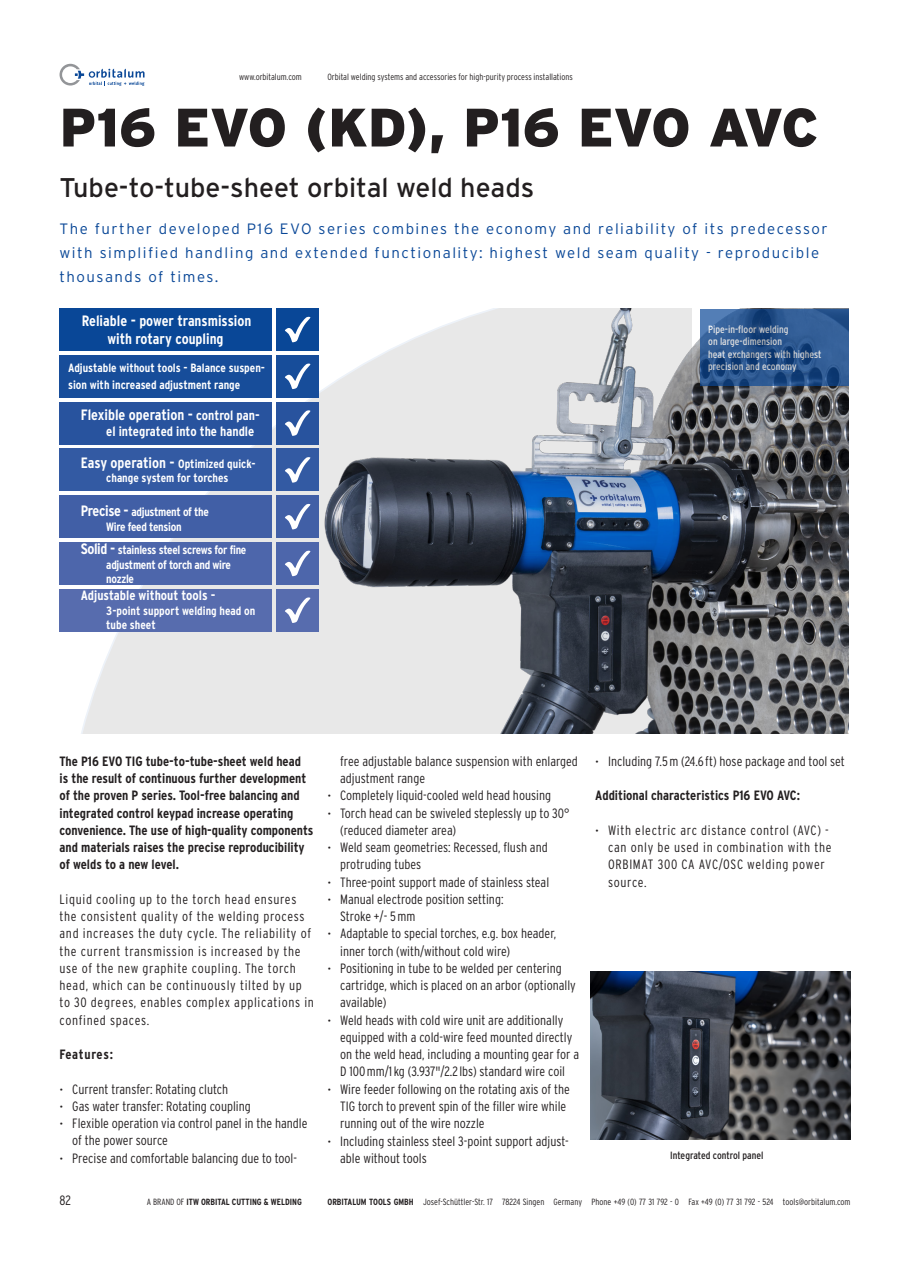
<style>
.page{position:relative;width:910px;height:1280px;background:#fff}
.page>*{position:absolute;margin:0;border:0;box-sizing:border-box;transform-origin:0 0}
.Sonderseite__Header_1{font:900 54px "Interstate";letter-spacing:-.01em;color:#231f20}
.Sonderseite__Header_2{font:27px "Interstate";color:#231f20}
.Sonderseite__Intro{font:300 15px/24px "Interstate";letter-spacing:.1em;color:#094797}
.Sonderseite__Grund{font:700 condensed 15px/18px "Interstate";color:#fff;text-align:center}
.Sonderseite__Grund-2{font:300 condensed 13.5px/17.2px "Interstate";color:#231f20}
.Sonderseite__Grund-3{font:300 condensed 13.5px/17.2px "Interstate";letter-spacing:.05em;color:#231f20}
.Sonderseite__Grund-4{font:700 condensed 13.5px/17.2px "Interstate";color:#231f20}
.Sonderseite__Grund-5{font:700 condensed 13.5px "Interstate";color:#fff}
.Sonderseite__Grund-6{font:700 condensed 13.5px "Interstate";letter-spacing:.045em;color:#231f20}
.Sonderseite__Grund-7{font:700 condensed 12px/14.4px "Interstate";letter-spacing:-.005em;color:#fff;text-align:center}
.Sonderseite__Grund-8{font:700 condensed 12px/14.4px "Interstate";letter-spacing:-.025em;color:#fff;text-align:center}
.t1{font:condensed 10.5px/12.6px "Interstate";color:#fff}
.Legende__zentriert{font:condensed 10.5px "Interstate";color:#231f20}
.t2{font:300 condensed 9px "Interstate";color:#231f20}
.t3{font:700 condensed 9px "Interstate";color:#231f20}
.s1{font-size:13.5px}
.s2{font-size:15px}
.s3{font-size:12px}
.s4{font-weight:300}
.s5{font-weight:700}
</style>
<div class="page">
<svg style="left:60px;top:64px;width:85px;height:22px"></svg>
<img style="left:492px;top:308px;width:356px;height:425px">
<svg style="left:62px;top:309px;width:629px;height:424px;background:#a3a9b1"></svg>
<svg style="left:700px;top:309px;width:148px;height:76px;background:#29548d"></svg>
<div style="left:60px;top:308px;width:212px;height:43px;background:#094797"></div>
<div style="left:276px;top:308px;width:43px;height:43px;background:#094797"></div>
<svg style="left:285px;top:316px;width:26px;height:27px"></svg>
<div style="left:60px;top:355px;width:212px;height:43px;background:#174d9a"></div>
<div style="left:60px;top:402px;width:212px;height:42px;background:#28539e"></div>
<div style="left:60px;top:449px;width:212px;height:42px;background:#335aa3"></div>
<div style="left:60px;top:495px;width:212px;height:43px;background:#415fa6"></div>
<div style="left:60px;top:542px;width:212px;height:43px;background:#4d66ab"></div>
<div style="left:60px;top:589px;width:212px;height:42px;background:#576cae"></div>
<div style="left:276px;top:355px;width:43px;height:43px;background:#174d9a"></div>
<svg style="left:285px;top:363px;width:26px;height:26px"></svg>
<div style="left:276px;top:402px;width:43px;height:42px;background:#28539e"></div>
<svg style="left:285px;top:410px;width:26px;height:26px"></svg>
<div style="left:276px;top:449px;width:43px;height:42px;background:#335aa3"></div>
<svg style="left:285px;top:457px;width:26px;height:26px"></svg>
<div style="left:276px;top:495px;width:43px;height:43px;background:#415fa6"></div>
<svg style="left:285px;top:504px;width:26px;height:26px"></svg>
<div style="left:276px;top:542px;width:43px;height:43px;background:#4d66ab"></div>
<svg style="left:285px;top:550px;width:26px;height:26px"></svg>
<div style="left:276px;top:589px;width:43px;height:42px;background:#576cae"></div>
<svg style="left:285px;top:597px;width:26px;height:26px"></svg>
<img style="left:590px;top:971px;width:261px;height:168px">
<p class="t2" style="left:239px;top:71px;width:64px">www.orbitalum.com</p>
<p class="t2" style="left:327px;top:71px;width:247px">Orbital welding systems and accessories for high-purity process installations</p>
<p class="Sonderseite__Header_1" style="left:60px;top:97px;width:760px">P16 EVO (KD), P16 EVO AVC</p>
<p class="Sonderseite__Header_2" style="left:60px;top:172px;width:476px">Tube-to-tube-sheet orbital weld heads</p>
<p class="Sonderseite__Intro" style="left:60px;top:216px;width:770px">The further developed P16 EVO series combines the economy and reliability of its predecessor with simplified handling and extended functionality: highest weld seam quality - reproducible thousands of times.</p>
<p class="Sonderseite__Grund" style="left:82px;top:311px;width:171px">Reliable - power transmission with rotary coupling</p>
<p class="t1" style="left:708px;top:322px;width:115px">Pipe-in-floor welding<br>on large-dimension<br>heat exchangers with highest</p>
<p class="Sonderseite__Grund-7" style="left:68px;top:361px;width:198px">Adjustable without tools - Balance suspen-</p>
<p class="t1" style="left:708px;top:360px;width:90px">precision and economy</p>
<p class="Sonderseite__Grund-7" style="left:68px;top:378px;width:174px">sion with increased adjustment range</p>
<p class="Sonderseite__Grund" style="left:81px;top:405px;width:180px">Flexible operation - <span class="s1">control pan-</span></p>
<p class="Sonderseite__Grund-5" style="left:106px;top:423px;width:149px">el integrated into the handle</p>
<p class="Sonderseite__Grund-7" style="left:81px;top:456px;width:176px"><span class="s2">Easy operation -</span> Optimized quick&shy;change system for torches</p>
<p class="Sonderseite__Grund-8" style="left:81px;top:505px;width:130px"><span class="s2">Precise -</span> adjustment of the<br>Wire feed tension</p>
<p class="Sonderseite__Grund-8" style="left:106px;top:543px;width:142px;text-align:left;text-indent:-26px"><span class="s2">Solid -</span> stainless steel screws for fine adjustment of torch and wire nozzle</p>
<p class="Sonderseite__Grund-5" style="left:81px;top:588px;width:136px">Adjustable without tools -</p>
<p class="Sonderseite__Grund-7" style="left:106px;top:603px;width:151px;text-align:left">3-point support welding head on tube sheet</p>
<p class="Sonderseite__Grund-4" style="left:60px;top:752px;width:256px">The P16 EVO TIG tube-to-tube-sheet weld head<br>is the result of continuous further development of the proven P series. Tool-free balancing and integrated control keypad increase operating convenience. The use of high-quality components and materials raises the precise reproducibility of welds to a new level.</p>
<p class="Sonderseite__Grund-3" style="left:60px;top:890px;width:256px">Liquid cooling up to the torch head ensures the consistent quality of the welding process and increases the duty cycle. The reliability of the current transmission is increased by the use of the new graphite coupling. The torch head, which can be continuously tilted by up to 30 degrees, enables complex applications in confined spaces.</p>
<p class="Sonderseite__Grund-6" style="left:60px;top:1047px;width:55px">Features:</p>
<p class="Sonderseite__Grund-2" style="left:60px;top:1080px;width:170px"><span class="s3">•</span> Current transfer: Rotating clutch</p>
<p class="Sonderseite__Grund-2" style="left:60px;top:1097px;width:193px"><span class="s3">•</span> Gas water transfer: Rotating coupling</p>
<p class="Sonderseite__Grund-2" style="left:72px;top:1115px;width:237px;text-indent:-13px"><span class="s3">•</span> Flexible operation via control panel in the handle of the power source</p>
<p class="Sonderseite__Grund-2" style="left:60px;top:1149px;width:239px"><span class="s3">•</span> Precise and comfortable balancing due to tool-</p>
<p class="Sonderseite__Grund-2" style="left:340px;top:752px;width:239px">free adjustable balance suspension with enlarged adjustment range</p>
<p class="Sonderseite__Grund-2" style="left:327px;top:787px;width:225px"><span class="s3">•</span> Completely liquid-cooled weld head housing</p>
<p class="Sonderseite__Grund-2" style="left:340px;top:804px;width:231px;text-indent:-13px"><span class="s3">•</span> Torch head can be swiveled steplessly up to 30° (reduced diameter area)</p>
<p class="Sonderseite__Grund-2" style="left:340px;top:839px;width:209px;text-indent:-13px"><span class="s3">•</span> Weld seam geometries: Recessed, flush and protruding tubes</p>
<p class="Sonderseite__Grund-2" style="left:327px;top:873px;width:223px"><span class="s3">•</span> Three-point support made of stainless steal</p>
<p class="Sonderseite__Grund-2" style="left:340px;top:890px;width:165px;text-indent:-13px"><span class="s3">•</span> Manual electrode position setting:<br>Stroke +/- 5 mm</p>
<p class="Sonderseite__Grund-2" style="left:340px;top:925px;width:218px;text-indent:-13px"><span class="s3">•</span> Adaptable to special torches, e.g. box header, inner torch (with/without cold wire)</p>
<p class="Sonderseite__Grund-2" style="left:340px;top:959px;width:237px;text-indent:-13px"><span class="s3">•</span> Positioning in tube to be welded per centering cartridge, which is placed on an arbor (optionally available)</p>
<p class="Sonderseite__Grund-2" style="left:340px;top:1011px;width:240px;text-indent:-13px"><span class="s3">•</span> Weld heads with cold wire unit are additionally equipped with a cold-wire feed mounted directly on the weld head, including a mounting gear for a D 100 mm/1 kg (3.937"/2.2 lbs) standard wire coil</p>
<p class="Sonderseite__Grund-2" style="left:340px;top:1080px;width:231px;text-indent:-13px"><span class="s3">•</span> Wire feeder following on the rotating axis of the<br>TIG torch to prevent spin of the filler wire while running out of the wire nozzle</p>
<p class="Sonderseite__Grund-2" style="left:340px;top:1132px;width:230px;text-indent:-13px"><span class="s3">•</span> Including stainless steel 3-point support adjust&shy;able without tools</p>
<p class="Sonderseite__Grund-2" style="left:595px;top:752px;width:251px"><span class="s3">•</span> Including 7.5 m (24.6 ft) hose package and tool set</p>
<p class="Sonderseite__Grund-4" style="left:595px;top:787px;width:206px">Additional characteristics P16 EVO AVC:</p>
<p class="Sonderseite__Grund-3" style="left:608px;top:821px;width:225px;text-indent:-13px"><span class="s3">•</span> With electric arc distance control (AVC) - can only be used in combination with the<br>ORBIMAT 300 CA AVC/OSC welding power source.</p>
<p class="Legende__zentriert" style="left:670px;top:1149px;width:95px">Integrated control panel</p>
<p class="Sonderseite__Grund-2" style="left:60px;top:1191px;width:13px">82</p>
<p class="t3" style="left:147px;top:1196px;width:156px"><span class="s4">A BRAND OF</span> ITW ORBITAL CUTTING &amp; WELDING</p>
<p class="t2" style="left:327px;top:1196px;width:525px"><span class="s5">ORBITALUM TOOLS GMBH</span> Josef-Schüttler-Str. 17 78224 Singen Germany Phone +49 (0) 77 31 792 - 0 Fax +49 (0) 77 31 792 - 524 tools@orbitalum.com</p>
</div>
